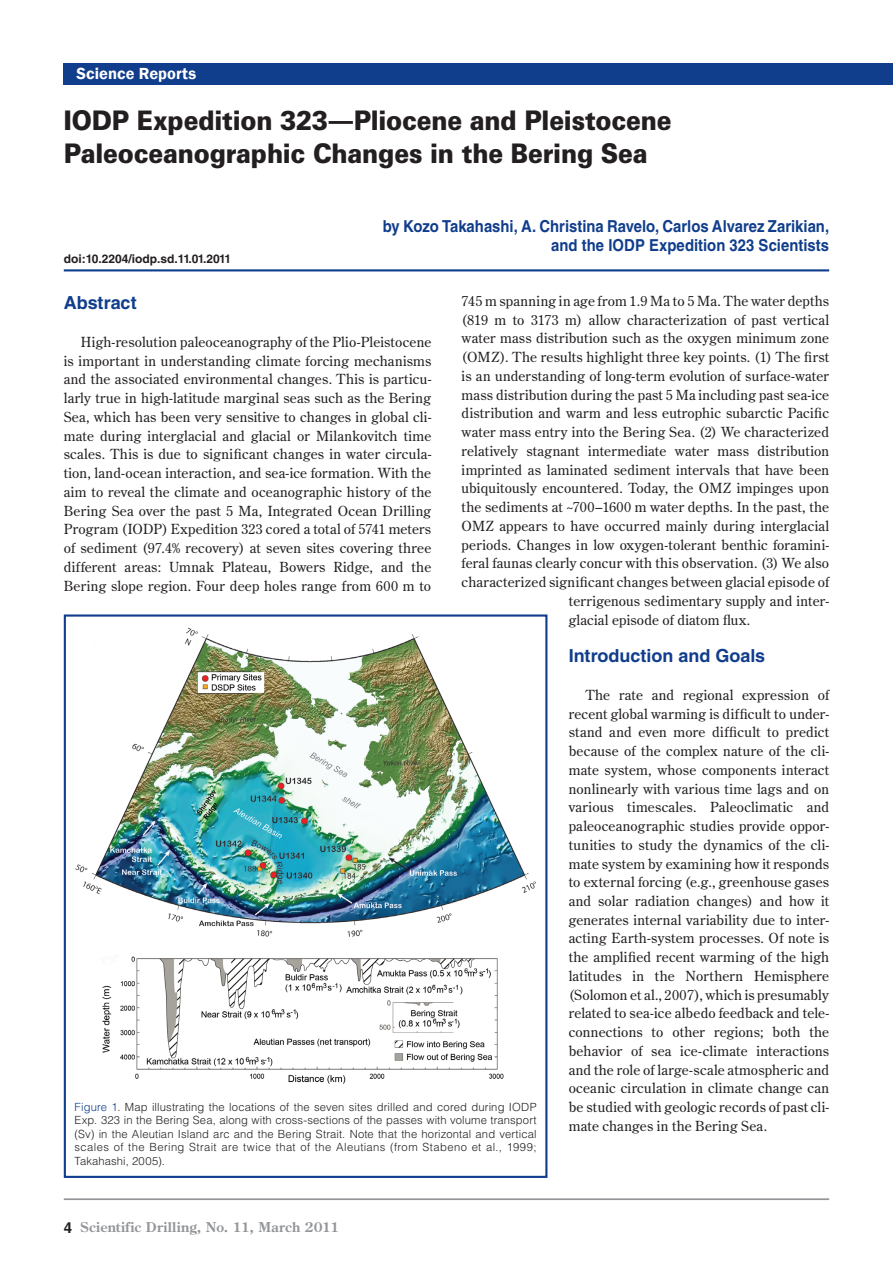
<style>
.page{position:relative;width:893px;height:1263px;background:#fff}
.page>*{position:absolute;margin:0;border:0;box-sizing:border-box;transform-origin:0 0}
.t1{font:900 27px/33px "Univers";letter-spacing:-.01em;color:#231f20;scale:.9 1}
.t2{font:700 18px "Helvetica LT Std";color:#103d8c}
.t3{font:700 16.5px/18.8px "Helvetica LT Std";color:#103d8c;text-align:right;scale:.9 1}
.t4{font:600 16.5px "Franklin Gothic";letter-spacing:.005em;color:#fff}
.t5{font:13.8px/18.8px "Century Old Style Std";letter-spacing:.015em;color:#231f20;text-align:justify}
.t6{font:700 13.5px "Century Old Style Std";letter-spacing:.02em;color:#939598}
.t7{font:700 12px "Helvetica LT Std";color:#231f20}
.t8{font:300 11.25px/13.5px "Helvetica LT Std";letter-spacing:.035em;color:#231f20;text-align:justify}
.s1{font-family:"Helvetica LT Std";font-weight:700}
.s2{color:#103d8c}
.s3{font-family:"Helvetica LT Std";font-size:15px;color:#231f20}
</style>
<div class="page">
<hr style="left:64px;top:269px;width:765px;height:2px;background:#103d8c">
<hr style="left:64px;top:1198px;width:765px;height:2px;background:#939598">
<div style="left:64px;top:64px;width:829px;height:21px;background:#103d8c"></div>
<div style="left:64px;top:614px;width:483px;height:564px;border:2px solid #103d8c"></div>
<img style="left:75px;top:627px;width:461px;height:457px">
<p class="t4" style="left:77px;top:63px;width:121px">Science Reports</p>
<h1 class="t1" style="left:64px;top:103px;width:677px">IODP Expedition 323<span class="s1">—</span>Pliocene and Pleistocene<br>Paleoceanographic Changes in the Bering Sea</h1>
<p class="t7" style="left:64px;top:252px;width:169px">doi:10.2204/iodp.sd.11.01.2011</p>
<p class="t3" style="left:383px;top:217px;width:498px">by Kozo Takahashi, A. Christina Ravelo, Carlos Alvarez Zarikian, and the IODP Expedition 323 Scientists</p>
<p class="t5" style="left:462px;top:291px;width:369px">745 m spanning in age from 1.9 Ma to 5 Ma. The water depths</p>
<p class="t5" style="left:462px;top:310px;width:369px">(819 m to 3173 m) allow characterization of past vertical</p>
<p class="t5" style="left:462px;top:329px;width:369px">water mass distribution such as the oxygen minimum zone</p>
<p class="t5" style="left:462px;top:348px;width:369px">(OMZ). The results highlight three key points. (1) The first</p>
<p class="t5" style="left:462px;top:366px;width:369px">is an understanding of long-term evolution of surface-water</p>
<p class="t5" style="left:462px;top:385px;width:369px">mass distribution during the past 5 Ma including past sea-ice</p>
<p class="t5" style="left:462px;top:404px;width:369px">distribution and warm and less eutrophic subarctic Pacific</p>
<p class="t5" style="left:462px;top:423px;width:369px">water mass entry into the Bering Sea. (2) We characterized</p>
<p class="t5" style="left:462px;top:441px;width:369px">relatively stagnant intermediate water mass distribution</p>
<p class="t5" style="left:462px;top:460px;width:369px">imprinted as laminated sediment intervals that have been</p>
<p class="t5" style="left:462px;top:479px;width:369px">ubiquitously encountered. Today, the OMZ impinges upon</p>
<p class="t5" style="left:462px;top:498px;width:369px">the sediments at ~700–1600 m water depths. In the past, the</p>
<p class="t5" style="left:462px;top:516px;width:369px">OMZ appears to have occurred mainly during interglacial</p>
<p class="t5" style="left:462px;top:535px;width:369px">periods. Changes in low oxygen-tolerant benthic foramini-</p>
<p class="t5" style="left:462px;top:554px;width:369px">feral faunas clearly concur with this observation. (3) We also</p>
<p class="t5" style="left:462px;top:572px;width:369px">characterized significant changes between glacial episode of</p>
<p class="t5" style="left:569px;top:591px;width:262px">terrigenous sedimentary supply and inter-</p>
<p class="t5" style="left:569px;top:610px;width:183px">glacial episode of diatom flux.</p>
<h2 class="t2" style="left:569px;top:645px;width:198px">Introduction and Goals</h2>
<p class="t5" style="left:569px;top:685px;width:262px;text-indent:17px">The rate and regional expression of recent global warming is difficult to under&shy;stand and even more difficult to predict because of the complex nature of the cli&shy;mate system, whose components interact nonlinearly with various time lags and on various timescales. Paleoclimatic and paleoceanographic studies provide oppor&shy;tunities to study the dynamics of the cli&shy;mate system by examining how it responds to external forcing (e.g., greenhouse gases and solar radiation changes) and how it generates internal variability due to inter&shy;acting Earth-system processes. Of note is the amplified recent warming of the high latitudes in the Northern Hemisphere (Solomon et al., 2007), which is presumably related to sea-ice albedo feedback and tele&shy;connections to other regions; both the behavior of sea ice-climate interactions and the role of large-scale atmospheric and oceanic circulation in climate change can be studied with geologic records of past cli&shy;mate changes in the Bering Sea.</p>
<h2 class="t2" style="left:64px;top:292px;width:74px">Abstract</h2>
<p class="t5" style="left:64px;top:332px;width:369px;text-indent:17px">High-resolution paleoceanography of the Plio-Pleistocene is important in understanding climate forcing mechanisms and the associated environmental changes. This is particu&shy;larly true in high-latitude marginal seas such as the Bering Sea, which has been very sensitive to changes in global cli&shy;mate during interglacial and glacial or Milankovitch time scales. This is due to significant changes in water circula&shy;tion, land-ocean interaction, and sea-ice formation. With the aim to reveal the climate and oceanographic history of the Bering Sea over the past 5 Ma, Integrated Ocean Drilling Program (IODP) Expedition 323 cored a total of 5741 meters of sediment (97.4% recovery) at seven sites covering three different areas: Umnak Plateau, Bowers Ridge, and the Bering slope region. Four deep holes range from 600 m to</p>
<p class="t8" style="left:75px;top:1100px;width:464px"><span class="s2">Figure 1</span>. Map illustrating the locations of the seven sites drilled and cored during IODP Exp. 323 in the Bering Sea, along with cross-sections of the passes with volume transport (Sv) in the Aleutian Island arc and the Bering Strait. Note that the horizontal and vertical scales of the Bering Strait are twice that of the Aleutians (from Stabeno et al., 1999; Takahashi, 2005).</p>
<p class="t6" style="left:64px;top:1218px;width:277px"><span class="s3">4</span> Scientific Drilling, No. 11, March 2011</p>
</div>
